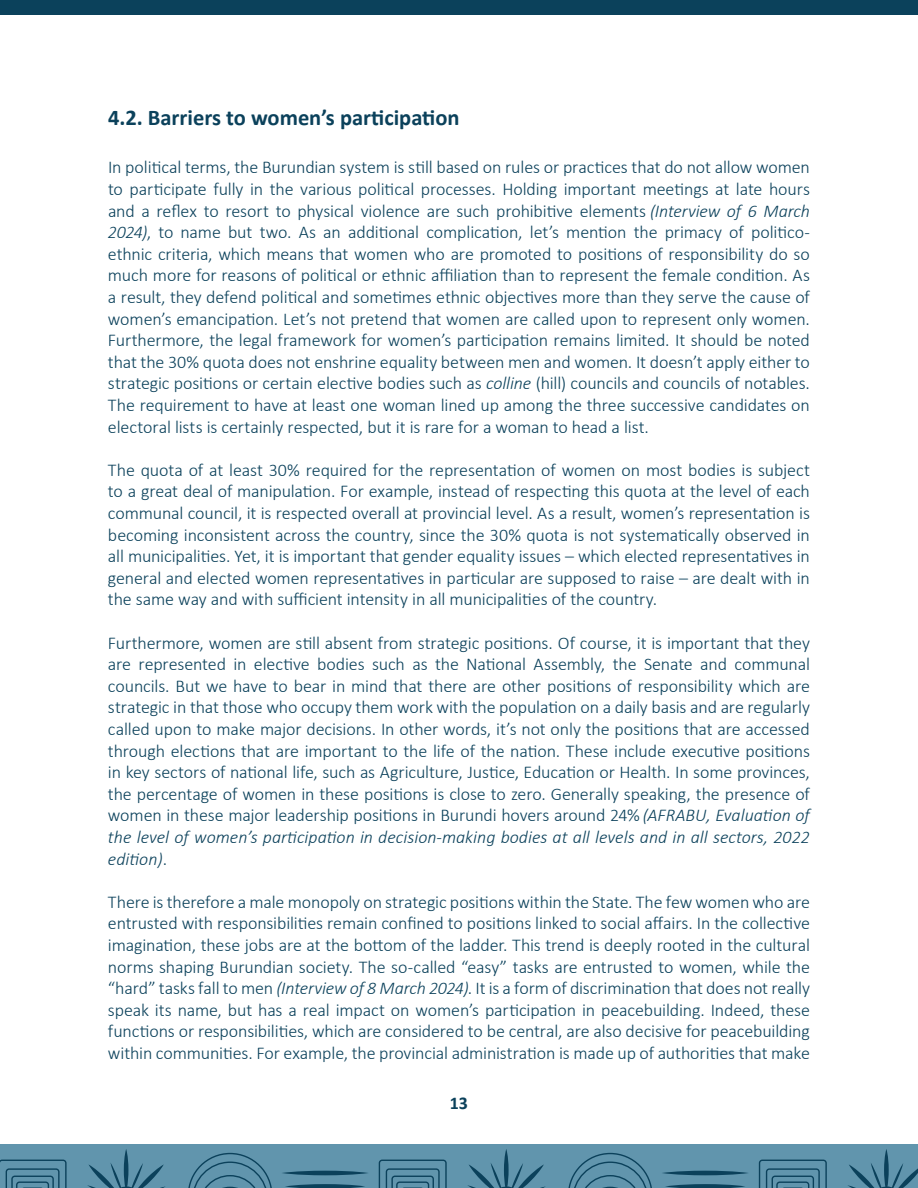
<style>
.page{position:relative;width:918px;height:1188px;background:#fff}
.page>*{position:absolute;margin:0;border:0;box-sizing:border-box;transform-origin:0 0}
.t1{font:700 22.5px "Calibri";color:#0b415b}
.t2{font:300 18px/21.6px "Calibri";letter-spacing:-.01em;color:#0b415b;text-align:justify}
.t3{font:700 18px "Calibri";color:#0b415b}
.s1{font-style:italic}
</style>
<div class="page">
<div style="left:0;top:0;width:918px;height:14px;background:#0b415b"></div>
<div style="left:0;top:1144px;width:918px;height:44px;background:#6195ad"></div>
<svg style="left:87px;top:1149px;width:78px;height:39px"></svg>
<svg style="left:281px;top:1171px;width:88px;height:4px"></svg>
<svg style="left:285px;top:1184px;width:80px;height:4px"></svg>
<svg style="left:0;top:1160px;width:67px;height:28px"></svg>
<svg style="left:188px;top:1153px;width:84px;height:35px"></svg>
<svg style="left:467px;top:1149px;width:79px;height:39px"></svg>
<svg style="left:662px;top:1171px;width:87px;height:4px"></svg>
<svg style="left:665px;top:1184px;width:81px;height:4px"></svg>
<svg style="left:379px;top:1160px;width:68px;height:28px"></svg>
<svg style="left:568px;top:1153px;width:84px;height:35px"></svg>
<svg style="left:848px;top:1149px;width:70px;height:39px"></svg>
<svg style="left:759px;top:1160px;width:68px;height:28px"></svg>
<p class="t1" style="left:108px;top:101px;width:353px">4.2. Barriers to women’s participation</p>
<p class="t2" style="left:108px;top:157px;width:704px">In political terms, the Burundian system is still based on rules or practices that do not allow women to participate fully in the various political processes. Holding important meetings at late hours and a reflex to resort to physical violence are such prohibitive elements <span class="s1">(Interview of 6 March 2024)</span>, to name but two. As an additional complication, let’s mention the primacy of politico&shy;ethnic criteria, which means that women who are promoted to positions of responsibility do so much more for reasons of political or ethnic affiliation than to represent the female condition. As a result, they defend political and sometimes ethnic objectives more than they serve the cause of women’s emancipation. Let’s not pretend that women are called upon to represent only women.<br>Furthermore, the legal framework for women’s participation remains limited. It should be noted that the 30% quota does not enshrine equality between men and women. It doesn’t apply either to strategic positions or certain elective bodies such as <span class="s1">colline</span> (hill) councils and councils of notables.<br>The requirement to have at least one woman lined up among the three successive candidates on electoral lists is certainly respected, but it is rare for a woman to head a list.</p>
<p class="t2" style="left:108px;top:459px;width:704px">The quota of at least 30% required for the representation of women on most bodies is subject to a great deal of manipulation. For example, instead of respecting this quota at the level of each communal council, it is respected overall at provincial level. As a result, women’s representation is becoming inconsistent across the country, since the 30% quota is not systematically observed in all municipalities. Yet, it is important that gender equality issues – which elected representatives in general and elected women representatives in particular are supposed to raise – are dealt with in the same way and with sufficient intensity in all municipalities of the country.</p>
<p class="t2" style="left:108px;top:632px;width:704px">Furthermore, women are still absent from strategic positions. Of course, it is important that they are represented in elective bodies such as the National Assembly, the Senate and communal councils. But we have to bear in mind that there are other positions of responsibility which are strategic in that those who occupy them work with the population on a daily basis and are regularly called upon to make major decisions. In other words, it’s not only the positions that are accessed through elections that are important to the life of the nation. These include executive positions in key sectors of national life, such as Agriculture, Justice, Education or Health. In some provinces, the percentage of women in these positions is close to zero. Generally speaking, the presence of women in these major leadership positions in Burundi hovers around 24% <span class="s1">(AFRABU, Evaluation of the level of women’s participation in decision-making bodies at all levels and in all sectors, 2022 edition)</span>.</p>
<p class="t2" style="left:108px;top:891px;width:703px">There is therefore a male monopoly on strategic positions within the State. The few women who are entrusted with responsibilities remain confined to positions linked to social affairs. In the collective imagination, these jobs are at the bottom of the ladder. This trend is deeply rooted in the cultural norms shaping Burundian society. The so-called “easy” tasks are entrusted to women, while the “hard” tasks fall to men <span class="s1">(Interview of 8 March 2024)</span>. It is a form of discrimination that does not really speak its name, but has a real impact on women’s participation in peacebuilding. Indeed, these functions or responsibilities, which are considered to be central, are also decisive for peacebuilding within communities. For example, the provincial administration is made up of authorities that make</p>
<p class="t3" style="left:450px;top:1090px;width:20px">13</p>
</div>
